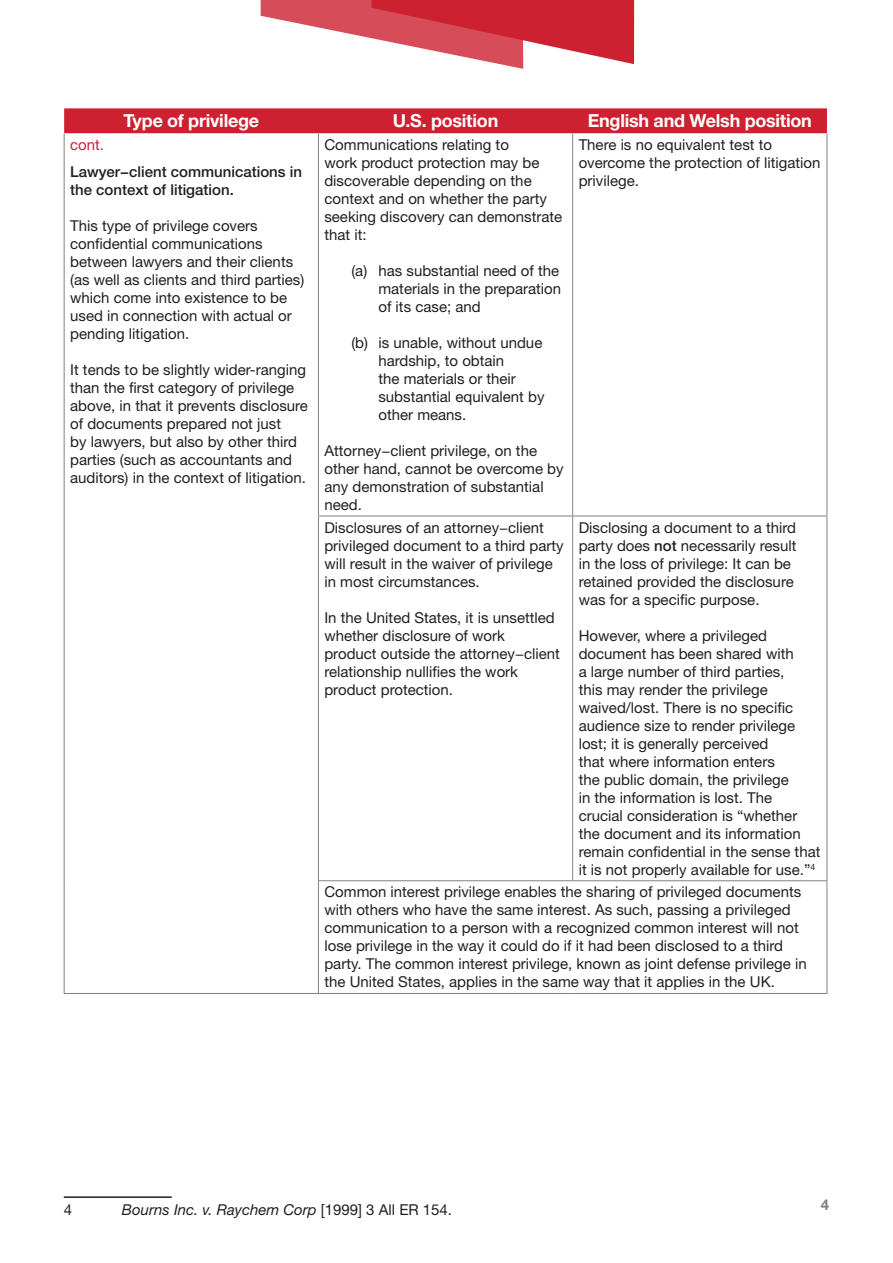
<style>
.page{position:relative;width:893px;height:1263px;background:#fff}
.page>*{position:absolute;margin:0;border:0;box-sizing:border-box;transform-origin:0 0}
.t1{font:700 18px "Helvetica Neue LT Std";letter-spacing:-.015em;color:#fff}
.t2{font:15px/18px "Helvetica Neue LT Std";color:#231f20}
.t3{font:500 15px/18px "Helvetica Neue LT Std";color:#231f20}
.t4{font:italic 15px "Helvetica Neue LT Std";color:#231f20}
.t5{font:15px "Helvetica Neue LT Std";color:#d11e39}
.t6{font:700 15px "Helvetica Neue LT Std";color:#808285}
.s1{font-weight:500}
.s2{font-style:normal}
</style>
<div class="page">
<svg style="left:261px;top:0;width:373px;height:69px"></svg>
<div style="left:64px;top:108px;width:763px;height:25px;background:#cd2030"></div>
<hr style="left:64px;top:134px;width:1px;height:382px;background:#808285">
<hr style="left:318px;top:134px;width:1px;height:382px;background:#808285">
<hr style="left:572px;top:134px;width:1px;height:382px;background:#808285">
<hr style="left:827px;top:134px;width:1px;height:382px;background:#808285">
<hr style="left:64px;top:516px;width:1px;height:365px;background:#808285">
<hr style="left:64px;top:881px;width:1px;height:112px;background:#808285">
<hr style="left:318px;top:516px;width:255px;height:1px;background:#808285">
<hr style="left:318px;top:516px;width:1px;height:364px;background:#808285">
<hr style="left:573px;top:516px;width:254px;height:1px;background:#808285">
<hr style="left:572px;top:516px;width:1px;height:364px;background:#808285">
<hr style="left:827px;top:516px;width:1px;height:364px;background:#808285">
<hr style="left:318px;top:880px;width:255px;height:1px;background:#808285">
<hr style="left:318px;top:881px;width:1px;height:112px;background:#808285">
<hr style="left:573px;top:880px;width:254px;height:1px;background:#808285">
<hr style="left:827px;top:881px;width:1px;height:112px;background:#808285">
<hr style="left:64px;top:993px;width:254px;height:1px;background:#808285">
<hr style="left:318px;top:993px;width:255px;height:1px;background:#808285">
<hr style="left:573px;top:993px;width:254px;height:1px;background:#808285">
<hr style="left:64px;top:1196px;width:108px;height:2px;background:#231f20">
<p class="t1" style="left:123px;top:110px;width:137px">Type of privilege</p>
<p class="t1" style="left:393px;top:110px;width:107px">U.S. position</p>
<p class="t1" style="left:588px;top:110px;width:226px">English and Welsh position</p>
<p class="t5" style="left:70px;top:136px;width:35px">cont.</p>
<p class="t3" style="left:70px;top:162px;width:233px">Lawyer−client communications in the context of litigation.</p>
<p class="t2" style="left:70px;top:216px;width:236px">This type of privilege covers confidential communications between lawyers and their clients (as well as clients and third parties) which come into existence to be used in connection with actual or pending litigation.</p>
<p class="t2" style="left:70px;top:360px;width:239px">It tends to be slightly wider-ranging than the first category of privilege above, in that it prevents disclosure of documents prepared not just<br>by lawyers, but also by other third parties (such as accountants and auditors) in the context of litigation.</p>
<p class="t2" style="left:324px;top:135px;width:239px">Communications relating to<br>work product protection may be discoverable depending on the context and on whether the party seeking discovery can demonstrate that it:</p>
<p class="t2" style="left:378px;top:261px;width:184px;text-indent:-27px">(a) has substantial need of the materials in the preparation of its case; and</p>
<p class="t2" style="left:378px;top:333px;width:168px;text-indent:-27px">(b) is unable, without undue hardship, to obtain<br>the materials or their substantial equivalent by other means.</p>
<p class="t2" style="left:324px;top:441px;width:241px">Attorney−client privilege, on the other hand, cannot be overcome by any demonstration of substantial need.</p>
<p class="t2" style="left:579px;top:135px;width:243px">There is no equivalent test to overcome the protection of litigation privilege.</p>
<p class="t2" style="left:324px;top:518px;width:241px">Disclosures of an attorney−client privileged document to a third party will result in the waiver of privilege in most circumstances.</p>
<p class="t2" style="left:324px;top:608px;width:237px">In the United States, it is unsettled whether disclosure of work product outside the attorney−client relationship nullifies the work product protection.</p>
<p class="t2" style="left:579px;top:518px;width:219px">Disclosing a document to a third party does <span class="s1">not</span> necessarily result in the loss of privilege: It can be retained provided the disclosure was for a specific purpose.</p>
<p class="t2" style="left:579px;top:626px;width:243px">However, where a privileged document has been shared with<br>a large number of third parties,<br>this may render the privilege waived/lost. There is no specific audience size to render privilege lost; it is generally perceived<br>that where information enters<br>the public domain, the privilege<br>in the information is lost. The<br>crucial consideration is “whether the document and its information remain confidential in the sense that it is not properly available for use.”<sup>4</sup></p>
<p class="t2" style="left:324px;top:883px;width:484px">Common interest privilege enables the sharing of privileged documents with others who have the same interest. As such, passing a privileged communication to a person with a recognized common interest will not lose privilege in the way it could do if it had been disclosed to a third party. The common interest privilege, known as joint defense privilege in the United States, applies in the same way that it applies in the UK.</p>
<p class="t2" style="left:64px;top:1200px;width:10px">4</p>
<p class="t4" style="left:122px;top:1201px;width:332px">Bourns Inc. v. Raychem Corp <span class="s2">[1999] 3 All ER 154.</span></p>
<p class="t6" style="left:821px;top:1195px;width:10px">4</p>
</div>
